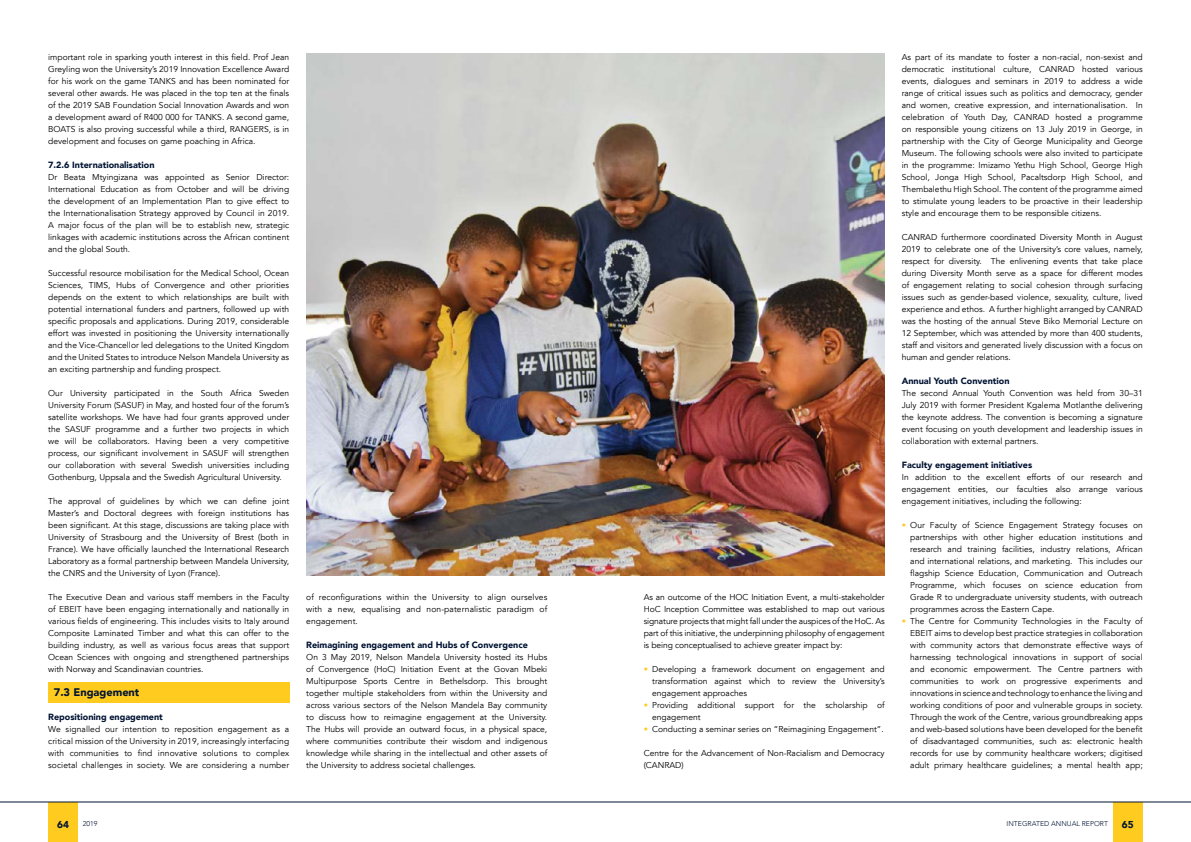
<style>
.page{position:relative;width:1191px;height:842px;background:#fff}
.page>*{position:absolute;margin:0;border:0;box-sizing:border-box;transform-origin:0 0}
.t1{font:900 11px "Avenir LT";color:#001333}
.t2{font:900 10px "Avenir LT";color:#001333}
.t3{font:900 9px "Avenir LT";color:#001333}
.t4{font:8.5px/12px "Avenir LT";color:#000;text-align:justify}
.t5{font:300 7px "Avenir LT";color:#001333}
.s1{color:#ffcb1f}
</style>
<div class="page">
<div style="left:1113px;top:802px;width:29px;height:40px;background:#ffcb1f"></div>
<div style="left:48px;top:802px;width:30px;height:40px;background:#ffcb1f"></div>
<hr style="left:0;top:802px;width:1191px;height:1px;background:#001333">
<div style="left:48px;top:682px;width:241px;height:21px;background:#ffcb1f"></div>
<img style="left:306px;top:53px;width:578px;height:523px">
<p class="t4" style="left:48px;top:51px;width:242px">important role in sparking youth interest in this field. Prof Jean Greyling won the University’s 2019 Innovation Excellence Award for his work on the game TANKS and has been nominated for several other awards. He was placed in the top ten at the finals of the 2019 SAB Foundation Social Innovation Awards and won a development award of R400 000 for TANKS. A second game, BOATS is also proving successful while a third, RANGERS, is in development and focuses on game poaching in Africa.</p>
<p class="t3" style="left:48px;top:159px;width:108px">7.2.6 Internationalisation</p>
<p class="t4" style="left:48px;top:171px;width:242px">Dr Beata Mtyingizana was appointed as Senior Director:<br>International Education as from October and will be driving the development of an Implementation Plan to give effect to the Internationalisation Strategy approved by Council in 2019.<br>A major focus of the plan will be to establish new, strategic linkages with academic institutions across the African continent and the global South.</p>
<p class="t4" style="left:48px;top:267px;width:242px">Successful resource mobilisation for the Medical School, Ocean Sciences, TIMS, Hubs of Convergence and other priorities depends on the extent to which relationships are built with potential international funders and partners, followed up with specific proposals and applications. During 2019, considerable effort was invested in positioning the University internationally and the Vice-Chancellor led delegations to the United Kingdom and the United States to introduce Nelson Mandela University as an exciting partnership and funding prospect.</p>
<p class="t4" style="left:48px;top:387px;width:242px">Our University participated in the South Africa Sweden University Forum (SASUF) in May, and hosted four of the forum’s satellite workshops. We have had four grants approved under the SASUF programme and a further two projects in which we will be collaborators. Having been a very competitive process, our significant involvement in SASUF will strengthen our collaboration with several Swedish universities including Gothenburg, Uppsala and the Swedish Agricultural University.</p>
<p class="t4" style="left:48px;top:495px;width:242px">The approval of guidelines by which we can define joint Master’s and Doctoral degrees with foreign institutions has been significant. At this stage, discussions are taking place with University of Strasbourg and the University of Brest (both in France). We have officially launched the International Research Laboratory as a formal partnership between Mandela University, the CNRS and the University of Lyon (France).</p>
<p class="t4" style="left:48px;top:591px;width:242px">The Executive Dean and various staff members in the Faculty of EBEIT have been engaging internationally and nationally in various fields of engineering. This includes visits to Italy around Composite Laminated Timber and what this can offer to the building industry, as well as various focus areas that support Ocean Sciences with ongoing and strengthened partnerships with Norway and Scandinavian countries.</p>
<p class="t1" style="left:54px;top:686px;width:87px">7.3 Engagement</p>
<p class="t3" style="left:48px;top:711px;width:116px">Repositioning engagement</p>
<p class="t4" style="left:48px;top:723px;width:242px">We signalled our intention to reposition engagement as a critical mission of the University in 2019, increasingly interfacing with communities to find innovative solutions to complex societal challenges in society. We are considering a number</p>
<p class="t4" style="left:306px;top:591px;width:242px">of reconfigurations within the University to align ourselves with a new, equalising and non-paternalistic paradigm of engagement.</p>
<p class="t3" style="left:306px;top:639px;width:223px">Reimagining engagement and Hubs of Convergence</p>
<p class="t4" style="left:306px;top:651px;width:242px">On 3 May 2019, Nelson Mandela University hosted its Hubs of Convergence (HoC) Initiation Event at the Govan Mbeki Multipurpose Sports Centre in Bethelsdorp. This brought together multiple stakeholders from within the University and across various sectors of the Nelson Mandela Bay community to discuss how to reimagine engagement at the University.<br>The Hubs will provide an outward focus, in a physical space, where communities contribute their wisdom and indigenous knowledge while sharing in the intellectual and other assets of the University to address societal challenges.</p>
<p class="t4" style="left:643px;top:591px;width:242px">As an outcome of the HOC Initiation Event, a multi-stakeholder HoC Inception Committee was established to map out various signature projects that might fall under the auspices of the HoC. As part of this initiative, the underpinning philosophy of engagement is being conceptualised to achieve greater impact by:</p>
<p class="t4" style="left:652px;top:663px;width:234px;text-indent:-8px"><span class="s1">•</span> Developing a framework document on engagement and transformation against which to review the University’s engagement approaches</p>
<p class="t4" style="left:652px;top:699px;width:234px;text-indent:-8px"><span class="s1">•</span> Providing additional support for the scholarship of engagement</p>
<p class="t4" style="left:643px;top:723px;width:241px"><span class="s1">•</span> Conducting a seminar series on “Reimagining Engagement”.</p>
<p class="t4" style="left:643px;top:747px;width:242px">Centre for the Advancement of Non-Racialism and Democracy (CANRAD)</p>
<p class="t4" style="left:901px;top:51px;width:242px">As part of its mandate to foster a non-racial, non-sexist and democratic institutional culture, CANRAD hosted various events, dialogues and seminars in 2019 to address a wide range of critical issues such as politics and democracy, gender and women, creative expression, and internationalisation. In celebration of Youth Day, CANRAD hosted a programme on responsible young citizens on 13 July 2019 in George, in partnership with the City of George Municipality and George Museum. The following schools were also invited to participate in the programme: Imizamo Yethu High School, George High School, Jonga High School, Pacaltsdorp High School, and Thembalethu High School. The content of the programme aimed to stimulate young leaders to be proactive in their leadership style and encourage them to be responsible citizens.</p>
<p class="t4" style="left:901px;top:231px;width:242px">CANRAD furthermore coordinated Diversity Month in August 2019 to celebrate one of the University’s core values, namely, respect for diversity. The enlivening events that take place during Diversity Month serve as a space for different modes of engagement relating to social cohesion through surfacing issues such as gender-based violence, sexuality, culture, lived experience and ethos. A further highlight arranged by CANRAD was the hosting of the annual Steve Biko Memorial Lecture on 12 September, which was attended by more than 400 students, staff and visitors and generated lively discussion with a focus on human and gender relations.</p>
<p class="t3" style="left:901px;top:375px;width:109px">Annual Youth Convention</p>
<p class="t4" style="left:901px;top:387px;width:242px">The second Annual Youth Convention was held from 30–31<br>July 2019 with former President Kgalema Motlanthe delivering the keynote address. The convention is becoming a signature event focusing on youth development and leadership issues in collaboration with external partners.</p>
<p class="t3" style="left:901px;top:459px;width:132px">Faculty engagement initiatives</p>
<p class="t4" style="left:901px;top:471px;width:242px">In addition to the excellent efforts of our research and engagement entities, our faculties also arrange various engagement initiatives, including the following:</p>
<p class="t4" style="left:910px;top:519px;width:234px;text-indent:-8px"><span class="s1">•</span> Our Faculty of Science Engagement Strategy focuses on partnerships with other higher education institutions and research and training facilities, industry relations, African and international relations, and marketing. This includes our flagship Science Education, Communication and Outreach Programme, which focuses on science education from Grade R to undergraduate university students, with outreach programmes across the Eastern Cape.</p>
<p class="t4" style="left:910px;top:615px;width:234px;text-indent:-8px"><span class="s1">•</span> The Centre for Community Technologies in the Faculty of EBEIT aims to develop best practice strategies in collaboration with community actors that demonstrate effective ways of harnessing technological innovations in support of social and economic empowerment. The Centre partners with communities to work on progressive experiments and innovations in science and technology to enhance the living and working conditions of poor and vulnerable groups in society.<br>Through the work of the Centre, various groundbreaking apps and web-based solutions have been developed for the benefit of disadvantaged communities, such as: electronic health records for use by community healthcare workers; digitised adult primary healthcare guidelines; a mental health app;</p>
<p class="t2" style="left:57px;top:819px;width:13px">64</p>
<p class="t5" style="left:83px;top:820px;width:16px">2019</p>
<p class="t5" style="left:1006px;top:820px;width:103px">INTEGRATED ANNUAL REPORT</p>
<p class="t2" style="left:1122px;top:819px;width:13px">65</p>
</div>
